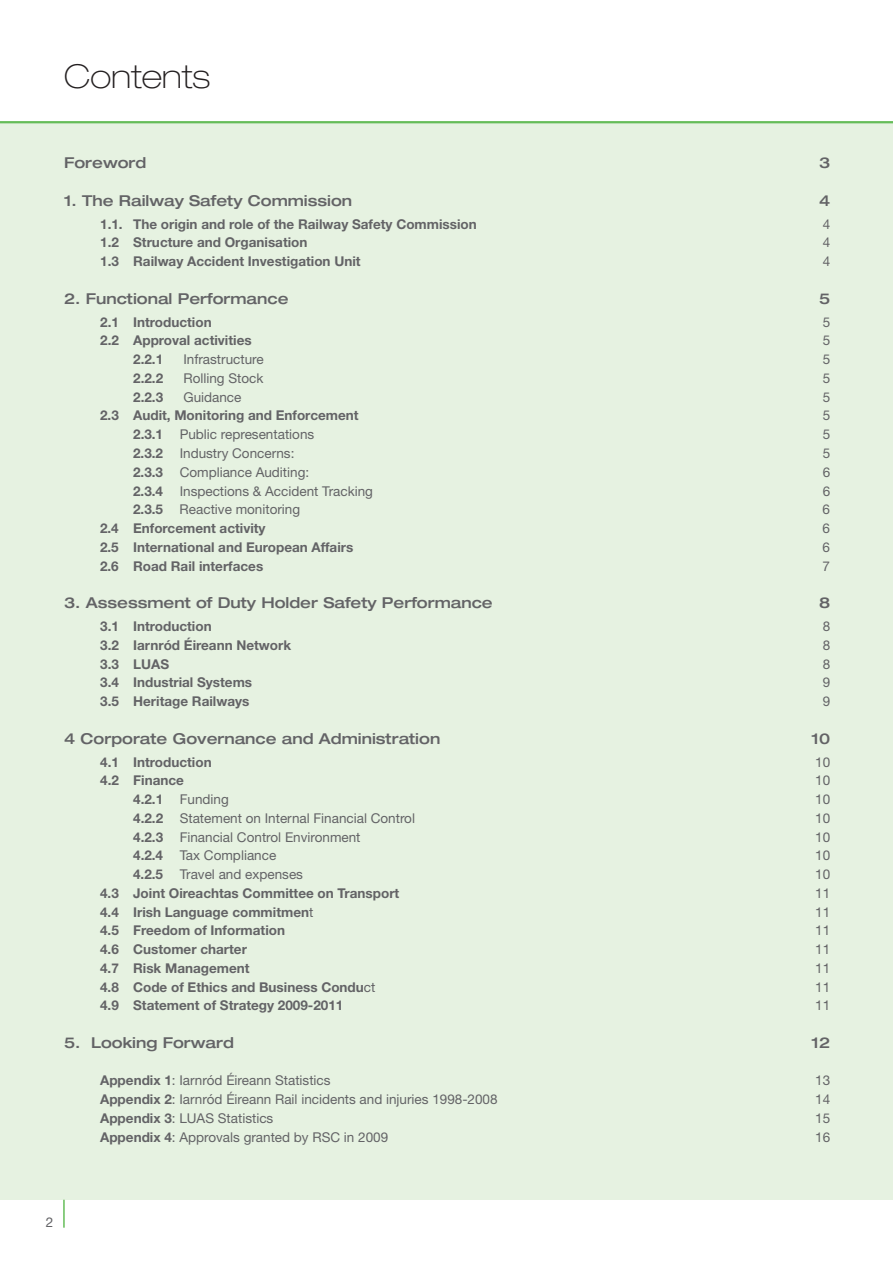
<style>
.page{position:relative;width:893px;height:1263px;background:#fff}
.page>*{position:absolute;margin:0;border:0;box-sizing:border-box;transform-origin:0 0}
.t1{font:100 expanded 33px "Helvetica Neue LT";color:#231f20}
.t2{font:500 expanded 15px "Helvetica Neue LT";color:#636366}
.t3{font:700 13.5px "Helvetica Neue LT";color:#636366}
.t4{font:13.5px "Helvetica Neue LT";color:#636366}
.s1{font-weight:700}
.s2{font-weight:400}
</style>
<div class="page">
<div style="left:0;top:121px;width:892px;height:1078px;background:#e6f2e1"></div>
<hr style="left:0;top:121px;width:892px;height:2px;background:#65bd59">
<hr style="left:63px;top:1199px;width:2px;height:28px;background:#65bd59">
<h1 class="t1" style="left:64px;top:64px;width:147px">Contents</h1>
<p class="t2" style="left:64px;top:157px;width:84px">Foreword</p>
<p class="t2" style="left:818px;top:157px;width:13px">3</p>
<p class="t2" style="left:64px;top:195px;width:289px">1. The Railway Safety Commission</p>
<p class="t2" style="left:818px;top:195px;width:13px">4</p>
<p class="t3" style="left:100px;top:219px;width:378px">1.1. The origin and role of the Railway Safety Commission</p>
<p class="t4" style="left:822px;top:219px;width:9px">4</p>
<p class="t3" style="left:100px;top:238px;width:209px">1.2 Structure and Organisation</p>
<p class="t4" style="left:822px;top:238px;width:9px">4</p>
<p class="t3" style="left:100px;top:256px;width:262px">1.3 Railway Accident Investigation Unit</p>
<p class="t4" style="left:822px;top:256px;width:9px">4</p>
<p class="t2" style="left:64px;top:293px;width:226px">2. Functional Performance</p>
<p class="t2" style="left:818px;top:293px;width:13px">5</p>
<p class="t3" style="left:100px;top:317px;width:113px">2.1 Introduction</p>
<p class="t4" style="left:822px;top:317px;width:9px">5</p>
<p class="t3" style="left:100px;top:336px;width:153px">2.2 Approval activities</p>
<p class="t4" style="left:822px;top:336px;width:9px">5</p>
<p class="t3" style="left:133px;top:354px;width:31px">2.2.1</p>
<p class="t4" style="left:183px;top:354px;width:82px">Infrastructure</p>
<p class="t4" style="left:822px;top:354px;width:9px">5</p>
<p class="t3" style="left:133px;top:373px;width:31px">2.2.2</p>
<p class="t4" style="left:183px;top:373px;width:81px">Rolling Stock</p>
<p class="t4" style="left:822px;top:373px;width:9px">5</p>
<p class="t3" style="left:133px;top:392px;width:31px">2.2.3</p>
<p class="t4" style="left:183px;top:392px;width:59px">Guidance</p>
<p class="t4" style="left:822px;top:392px;width:9px">5</p>
<p class="t3" style="left:100px;top:411px;width:260px">2.3 Audit, Monitoring and Enforcement</p>
<p class="t4" style="left:822px;top:411px;width:9px">5</p>
<p class="t4" style="left:133px;top:429px;width:182px"><span class="s1">2.3.1</span> Public representations</p>
<p class="t4" style="left:822px;top:429px;width:9px">5</p>
<p class="t4" style="left:133px;top:448px;width:163px"><span class="s1">2.3.2</span> Industry Concerns:</p>
<p class="t4" style="left:822px;top:448px;width:9px">5</p>
<p class="t4" style="left:133px;top:467px;width:177px"><span class="s1">2.3.3</span> Compliance Auditing:</p>
<p class="t4" style="left:822px;top:467px;width:9px">6</p>
<p class="t4" style="left:133px;top:486px;width:241px"><span class="s1">2.3.4</span> Inspections &amp; Accident Tracking</p>
<p class="t4" style="left:822px;top:486px;width:9px">6</p>
<p class="t4" style="left:133px;top:504px;width:168px"><span class="s1">2.3.5</span> Reactive monitoring</p>
<p class="t4" style="left:822px;top:504px;width:9px">6</p>
<p class="t3" style="left:100px;top:523px;width:167px">2.4 Enforcement activity</p>
<p class="t4" style="left:822px;top:523px;width:9px">6</p>
<p class="t3" style="left:100px;top:542px;width:255px">2.5 International and European Affairs</p>
<p class="t4" style="left:822px;top:542px;width:9px">6</p>
<p class="t3" style="left:100px;top:561px;width:165px">2.6 Road Rail interfaces</p>
<p class="t4" style="left:822px;top:561px;width:9px">7</p>
<p class="t2" style="left:64px;top:597px;width:430px">3. Assessment of Duty Holder Safety Performance</p>
<p class="t2" style="left:818px;top:597px;width:13px">8</p>
<p class="t3" style="left:100px;top:621px;width:113px">3.1 Introduction</p>
<p class="t4" style="left:822px;top:621px;width:9px">8</p>
<p class="t3" style="left:100px;top:640px;width:192px">3.2 Iarnród Éireann Network</p>
<p class="t4" style="left:822px;top:640px;width:9px">8</p>
<p class="t3" style="left:100px;top:659px;width:70px">3.3 LUAS</p>
<p class="t4" style="left:822px;top:659px;width:9px">8</p>
<p class="t3" style="left:100px;top:677px;width:153px">3.4 Industrial Systems</p>
<p class="t4" style="left:822px;top:677px;width:9px">9</p>
<p class="t3" style="left:100px;top:696px;width:151px">3.5 Heritage Railways</p>
<p class="t4" style="left:822px;top:696px;width:9px">9</p>
<p class="t2" style="left:64px;top:733px;width:377px">4 Corporate Governance and Administration</p>
<p class="t2" style="left:811px;top:733px;width:20px">10</p>
<p class="t3" style="left:100px;top:757px;width:113px">4.1 Introduction</p>
<p class="t4" style="left:814px;top:757px;width:16px">10</p>
<p class="t3" style="left:100px;top:775px;width:85px">4.2 Finance</p>
<p class="t4" style="left:814px;top:775px;width:16px">10</p>
<p class="t4" style="left:133px;top:794px;width:97px"><span class="s1">4.2.1</span> Funding</p>
<p class="t4" style="left:814px;top:794px;width:16px">10</p>
<p class="t4" style="left:133px;top:813px;width:283px"><span class="s1">4.2.2</span> Statement on Internal Financial Control</p>
<p class="t4" style="left:814px;top:813px;width:16px">10</p>
<p class="t4" style="left:133px;top:832px;width:229px"><span class="s1">4.2.3</span> Financial Control Environment</p>
<p class="t4" style="left:814px;top:832px;width:16px">10</p>
<p class="t4" style="left:133px;top:850px;width:144px"><span class="s1">4.2.4</span> Tax Compliance</p>
<p class="t4" style="left:814px;top:850px;width:16px">10</p>
<p class="t4" style="left:133px;top:869px;width:171px"><span class="s1">4.2.5</span> Travel and expenses</p>
<p class="t4" style="left:814px;top:869px;width:16px">10</p>
<p class="t3" style="left:100px;top:888px;width:300px">4.3 Joint Oireachtas Committee on Transport</p>
<p class="t4" style="left:814px;top:888px;width:16px">11</p>
<p class="t3" style="left:100px;top:907px;width:215px">4.4 Irish Language commitmen<span class="s2">t</span></p>
<p class="t4" style="left:814px;top:907px;width:16px">11</p>
<p class="t3" style="left:100px;top:925px;width:186px">4.5 Freedom of Information</p>
<p class="t4" style="left:814px;top:925px;width:16px">11</p>
<p class="t3" style="left:100px;top:944px;width:148px">4.6 Customer charter</p>
<p class="t4" style="left:814px;top:944px;width:16px">11</p>
<p class="t3" style="left:100px;top:963px;width:151px">4.7 Risk Management</p>
<p class="t4" style="left:814px;top:963px;width:16px">11</p>
<p class="t3" style="left:100px;top:982px;width:277px">4.8 Code of Ethics and Business Condu<span class="s2">ct</span></p>
<p class="t4" style="left:814px;top:982px;width:16px">11</p>
<p class="t3" style="left:100px;top:1000px;width:245px">4.9 Statement of Strategy 2009-2011</p>
<p class="t4" style="left:814px;top:1000px;width:16px">11</p>
<p class="t2" style="left:64px;top:1037px;width:171px">5. Looking Forward</p>
<p class="t2" style="left:811px;top:1037px;width:20px">12</p>
<p class="t4" style="left:100px;top:1075px;width:232px"><span class="s1">Appendix 1</span>: Iarnród Éireann Statistics</p>
<p class="t4" style="left:814px;top:1075px;width:16px">13</p>
<p class="t4" style="left:100px;top:1094px;width:399px"><span class="s1">Appendix 2</span>: Iarnród Éireann Rail incidents and injuries 1998-2008</p>
<p class="t4" style="left:814px;top:1094px;width:16px">14</p>
<p class="t4" style="left:100px;top:1113px;width:175px"><span class="s1">Appendix 3</span>: LUAS Statistics</p>
<p class="t4" style="left:814px;top:1113px;width:16px">15</p>
<p class="t4" style="left:100px;top:1132px;width:289px"><span class="s1">Appendix 4</span>: Approvals granted by RSC in 2009</p>
<p class="t4" style="left:814px;top:1132px;width:16px">16</p>
<p class="t4" style="left:46px;top:1217px;width:9px">2</p>
</div>
